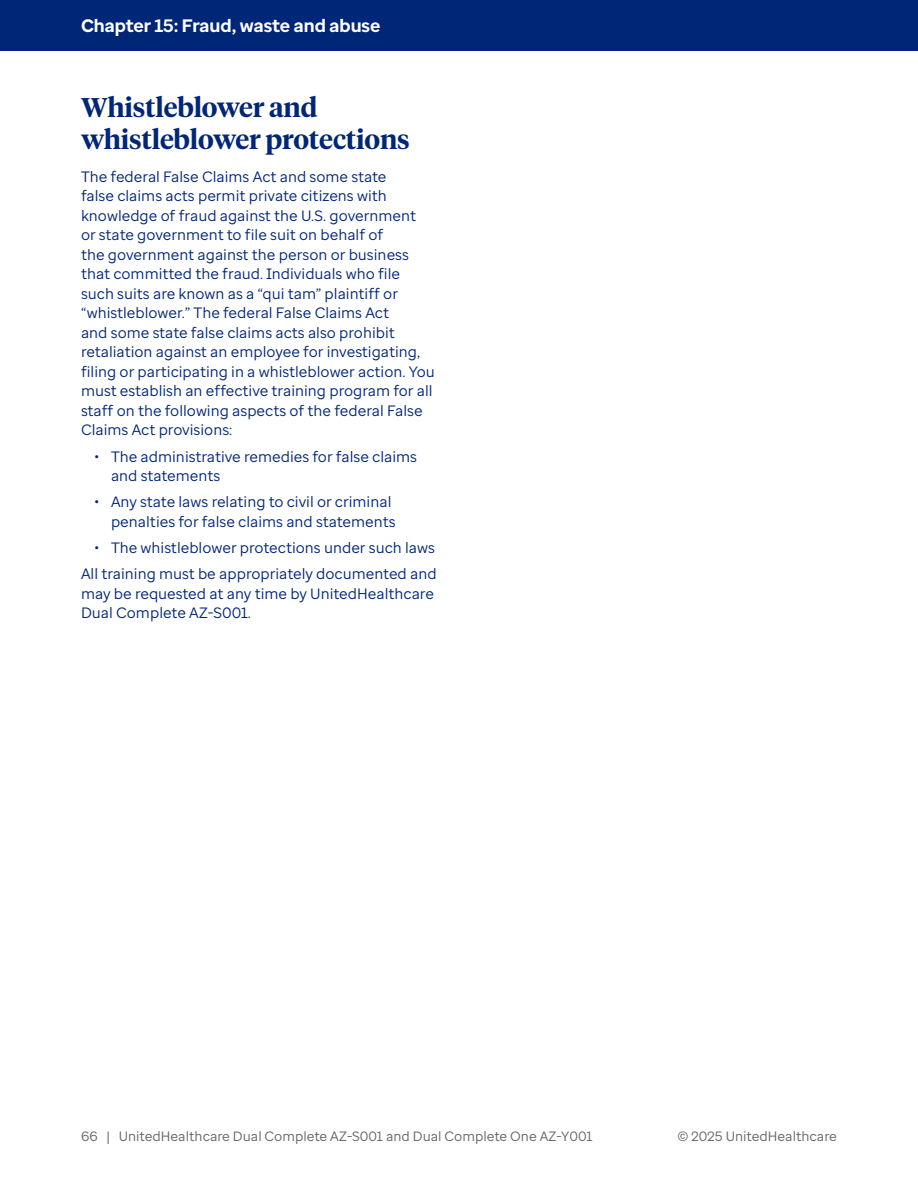
<style>
.page{position:relative;width:918px;height:1188px;background:#fff}
.page>*{position:absolute;margin:0;border:0;box-sizing:border-box;transform-origin:0 0}
.BLUE_MAIN_HEADER_NEW{font:600 27px/32.4px "UHC Serif Headline";letter-spacing:-.005em;color:#002677}
.t1{font:700 18px "Enterprise Sans";color:#fff}
.BODY{font:15px/19.5px "Enterprise Sans";color:#002677}
.t2{font:13.5px "Enterprise Sans";color:#636366}
</style>
<div class="page">
<div style="left:0;top:0;width:918px;height:51px;background:#002677"></div>
<p class="t1" style="left:81px;top:14px;width:301px">Chapter 15: Fraud, waste and abuse</p>
<p class="BLUE_MAIN_HEADER_NEW" style="left:81px;top:90px;width:330px">Whistleblower and whistleblower protections</p>
<p class="BODY" style="left:81px;top:167px;width:355px">The federal False Claims Act and some state<br>false claims acts permit private citizens with knowledge of fraud against the U.S. government<br>or state government to file suit on behalf of<br>the government against the person or business that committed the fraud. Individuals who file such suits are known as a “qui tam” plaintiff or “whistleblower.” The federal False Claims Act<br>and some state false claims acts also prohibit retaliation against an employee for investigating, filing or participating in a whistleblower action. You must establish an effective training program for all staff on the following aspects of the federal False Claims Act provisions:</p>
<p class="BODY" style="left:111px;top:447px;width:308px;text-indent:-16px">• The administrative remedies for false claims and statements</p>
<p class="BODY" style="left:94px;top:492px;width:303px;text-align:right">• Any state laws relating to civil or criminal penalties for false claims and statements</p>
<p class="BODY" style="left:94px;top:538px;width:342px">• The whistleblower protections under such laws</p>
<p class="BODY" style="left:81px;top:564px;width:357px">All training must be appropriately documented and may be requested at any time by UnitedHealthcare<br>Dual Complete AZ-S001.</p>
<p class="t2" style="left:81px;top:1128px;width:513px">66 | UnitedHealthcare Dual Complete AZ-S001 and Dual Complete One AZ-Y001</p>
<p class="t2" style="left:678px;top:1128px;width:161px">© 2025 UnitedHealthcare</p>
</div>
